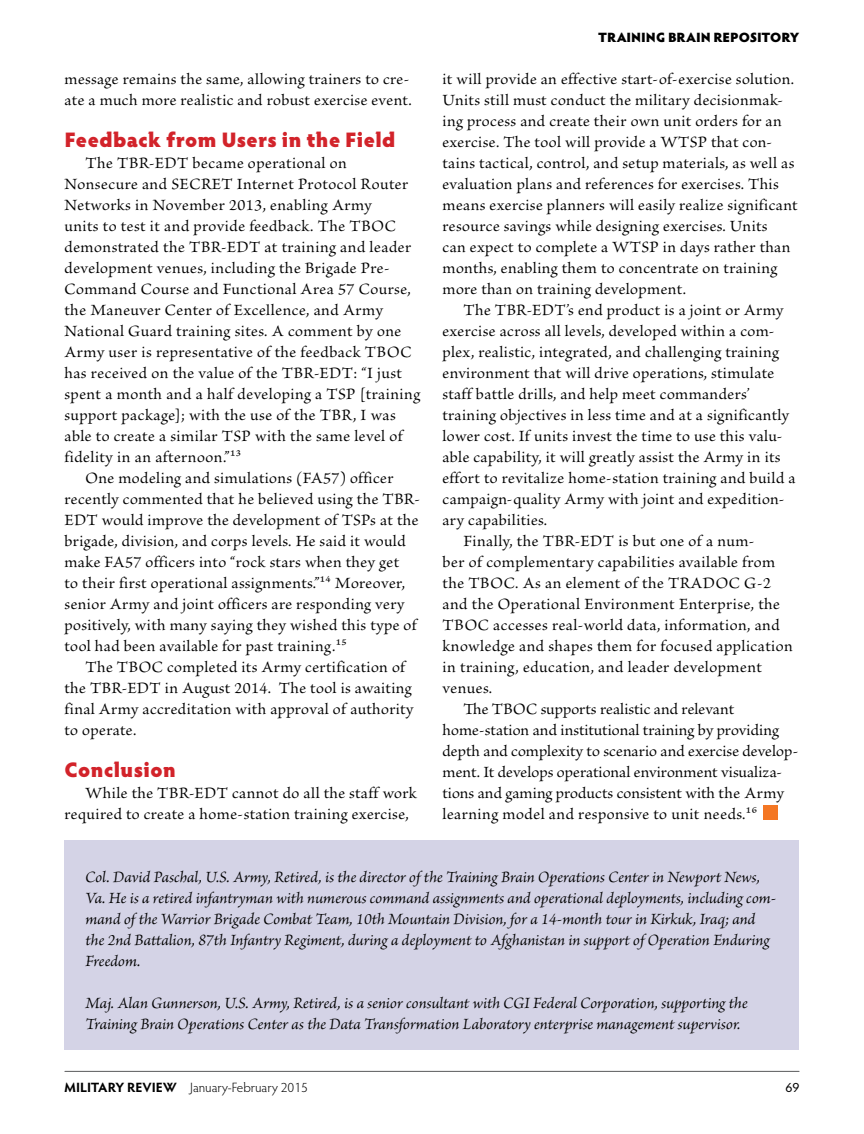
<style>
.page{position:relative;width:864px;height:1134px;background:#fff}
.page>*{position:absolute;margin:0;border:0;box-sizing:border-box;transform-origin:0 0}
.t1{font:900 21px "Hypatia Sans Pro";letter-spacing:.02em;color:#d2232a}
.t2{font:16.5px/21px "Brioso Pro";letter-spacing:.025em;color:#000}
.t3{font:italic 16.5px/21px "Brioso Pro";color:#000}
.t4{font:16.5px "Brioso Pro";color:#000}
.t5{font:16.5px "Brioso Pro";letter-spacing:.005em;color:#000}
.t6{font:300 13.5px "Hypatia Sans Pro";color:#000}
.t7{font:900 13.5px "Hypatia Sans Pro";letter-spacing:-.01em;color:#000}
.t8{font:13.5px "Hypatia Sans Pro";color:#000}
.s1{font-weight:700}
</style>
<div class="page">
<hr style="left:65px;top:1071px;width:734px;height:1px;background:#58595b">
<div style="left:64px;top:840px;width:736px;height:210px;background:#d4d3e6"></div>
<div style="left:764px;top:805px;width:14px;height:15px;background:#f47724"></div>
<p class="t2" style="left:64px;top:69px;width:349px">message remains the same, allowing trainers to cre&shy;ate a much more realistic and robust exercise event.</p>
<p class="t1" style="left:64px;top:124px;width:332px">Feedback from Users in the Field</p>
<p class="t2" style="left:86px;top:153px;width:263px">The TBR-EDT became operational on</p>
<p class="t2" style="left:64px;top:174px;width:345px">Nonsecure and SECRET Internet Protocol Router</p>
<p class="t2" style="left:64px;top:195px;width:309px">Networks in November 2013, enabling Army</p>
<p class="t2" style="left:64px;top:216px;width:333px">units to test it and provide feedback. The TBOC</p>
<p class="t2" style="left:64px;top:237px;width:348px">demonstrated the TBR-EDT at training and leader</p>
<p class="t2" style="left:64px;top:258px;width:327px">development venues, including the Brigade Pre-</p>
<p class="t2" style="left:64px;top:279px;width:348px">Command Course and Functional Area 57 Course,</p>
<p class="t2" style="left:64px;top:300px;width:320px">the Maneuver Center of Excellence, and Army</p>
<p class="t2" style="left:64px;top:321px;width:338px">National Guard training sites. A comment by one</p>
<p class="t2" style="left:64px;top:342px;width:348px">Army user is representative of the feedback TBOC</p>
<p class="t2" style="left:64px;top:363px;width:339px">has received on the value of the TBR-EDT: “I just</p>
<p class="t2" style="left:64px;top:384px;width:357px">spent a month and a half developing a TSP [training</p>
<p class="t2" style="left:64px;top:405px;width:333px">support package]; with the use of the TBR, I was</p>
<p class="t2" style="left:64px;top:426px;width:340px">able to create a similar TSP with the same level of</p>
<p class="t2" style="left:64px;top:447px;width:178px">fidelity in an afternoon.”13</p>
<p class="t2" style="left:86px;top:468px;width:310px">One modeling and simulations (FA57) officer</p>
<p class="t2" style="left:64px;top:489px;width:357px">recently commented that he believed using the TBR-</p>
<p class="t2" style="left:64px;top:510px;width:355px">EDT would improve the development of TSPs at the</p>
<p class="t2" style="left:64px;top:531px;width:343px">brigade, division, and corps levels. He said it would</p>
<p class="t2" style="left:64px;top:552px;width:336px">make FA57 officers into “rock stars when they get</p>
<p class="t2" style="left:64px;top:573px;width:342px">to their first operational assignments.”14 Moreover,</p>
<p class="t2" style="left:64px;top:594px;width:342px">senior Army and joint officers are responding very</p>
<p class="t2" style="left:64px;top:615px;width:354px">positively, with many saying they wished this type of</p>
<p class="t2" style="left:64px;top:636px;width:284px">tool had been available for past training.15</p>
<p class="t2" style="left:86px;top:657px;width:321px">The TBOC completed its Army certification of</p>
<p class="t2" style="left:64px;top:678px;width:349px">the TBR-EDT in August 2014. The tool is awaiting</p>
<p class="t2" style="left:64px;top:699px;width:351px">final Army accreditation with approval of authority</p>
<p class="t2" style="left:64px;top:720px;width:73px">to operate.</p>
<p class="t1" style="left:64px;top:754px;width:113px">Conclusion</p>
<p class="t2" style="left:64px;top:783px;width:354px;text-indent:21px">While the TBR-EDT cannot do all the staff work required to create a home-station training exercise,</p>
<p class="t7" style="left:598px;top:27px;width:203px">TRAINING BRAIN REPOSITORY</p>
<p class="t2" style="left:442px;top:69px;width:357px">it will provide an effective start-of-exercise solution.<br>Units still must conduct the military decisionmak&shy;ing process and create their own unit orders for an exercise. The tool will provide a WTSP that con&shy;tains tactical, control, and setup materials, as well as evaluation plans and references for exercises. This means exercise planners will easily realize significant resource savings while designing exercises. Units<br>can expect to complete a WTSP in days rather than months, enabling them to concentrate on training more than on training development.</p>
<p class="t2" style="left:463px;top:300px;width:321px">The TBR-EDT’s end product is a joint or Army</p>
<p class="t2" style="left:442px;top:321px;width:333px">exercise across all levels, developed within a com-</p>
<p class="t2" style="left:442px;top:342px;width:338px">plex, realistic, integrated, and challenging training</p>
<p class="t2" style="left:442px;top:363px;width:333px">environment that will drive operations, stimulate</p>
<p class="t2" style="left:442px;top:384px;width:309px">staff battle drills, and help meet commanders’</p>
<p class="t2" style="left:442px;top:405px;width:348px">training objectives in less time and at a significantly</p>
<p class="t2" style="left:442px;top:426px;width:342px">lower cost. If units invest the time to use this valu-</p>
<p class="t2" style="left:442px;top:447px;width:340px">able capability, it will greatly assist the Army in its</p>
<p class="t2" style="left:442px;top:468px;width:355px">effort to revitalize home-station training and build a</p>
<p class="t2" style="left:442px;top:489px;width:344px">campaign-quality Army with joint and expedition-</p>
<p class="t2" style="left:442px;top:510px;width:106px">ary capabilities.</p>
<p class="t2" style="left:463px;top:531px;width:292px">Finally, the TBR-EDT is but one of a num-</p>
<p class="t2" style="left:443px;top:552px;width:334px">ber of complementary capabilities available from</p>
<p class="t2" style="left:443px;top:573px;width:330px">the TBOC. As an element of the TRADOC G-2</p>
<p class="t2" style="left:443px;top:594px;width:339px">and the Operational Environment Enterprise, the</p>
<p class="t2" style="left:443px;top:615px;width:339px">TBOC accesses real-world data, information, and</p>
<p class="t2" style="left:443px;top:636px;width:352px">knowledge and shapes them for focused application</p>
<p class="t2" style="left:443px;top:657px;width:321px">in training, education, and leader development</p>
<p class="t2" style="left:443px;top:678px;width:51px">venues.</p>
<p class="t4" style="left:464px;top:700px;width:272px">The TBOC supports realistic and relevant</p>
<p class="t4" style="left:443px;top:721px;width:338px">home-station and institutional training by providing</p>
<p class="t5" style="left:443px;top:742px;width:357px">depth and complexity to scenario and exercise develop-</p>
<p class="t5" style="left:443px;top:763px;width:341px">ment. It develops operational environment visualiza-</p>
<p class="t4" style="left:443px;top:784px;width:343px">tions and gaming products consistent with the Army</p>
<p class="t2" style="left:443px;top:805px;width:316px">learning model and responsive to unit needs.16</p>
<p class="t3" style="left:86px;top:866px;width:692px">Col. David Paschal, U.S. Army, Retired, is the director of the Training Brain Operations Center in Newport News, Va. He is a retired infantryman with numerous command assignments and operational deployments, including com&shy;mand of the Warrior Brigade Combat Team, 10th Mountain Division, for a 14-month tour in Kirkuk, Iraq; and the 2nd Battalion, 87th Infantry Regiment, during a deployment to Afghanistan in support of Operation Enduring Freedom.</p>
<p class="t3" style="left:86px;top:992px;width:664px">Maj. Alan Gunnerson, U.S. Army, Retired, is a senior consultant with CGI Federal Corporation, supporting the<br>Training Brain Operations Center as the Data Transformation Laboratory enterprise management supervisor.</p>
<p class="t6" style="left:64px;top:1079px;width:245px"><span class="s1">MILITARY REVIEW</span> January-February 2015</p>
<p class="t8" style="left:786px;top:1078px;width:15px">69</p>
</div>
